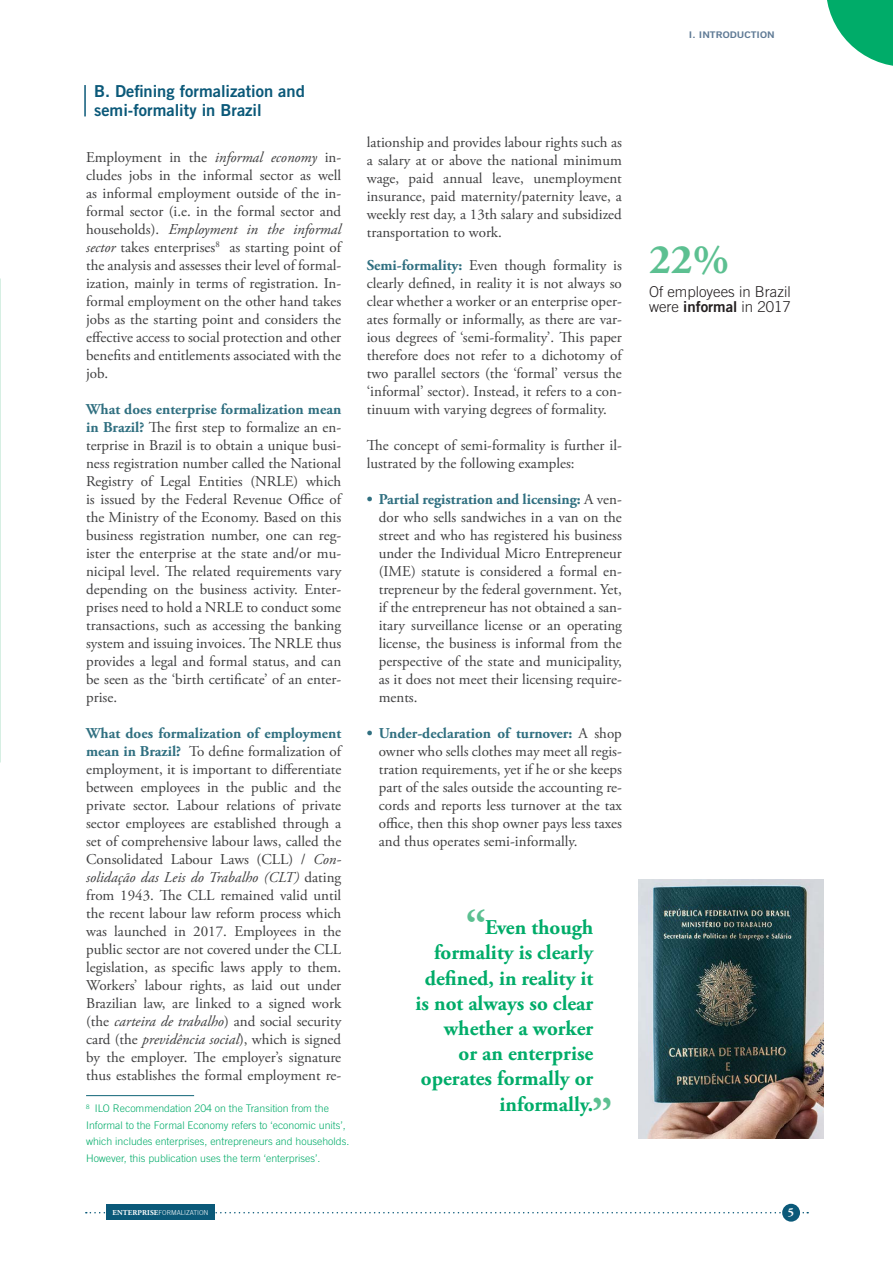
<style>
.page{position:relative;width:893px;height:1263px;background:#fff}
.page>*{position:absolute;margin:0;border:0;box-sizing:border-box;transform-origin:0 0}
.t1{font:700 43.5px "Adobe Garamond Pro";color:#5cc091}
.NUM{font:700 42px "Adobe Garamond Pro";color:#5cc091}
.quote{font:700 21px/25.2px "Adobe Garamond Pro";color:#00ac69;text-align:right}
.t2{font:16.5px/19.5px "Trade Gothic LT Std Bd 2";color:#0b5979}
.text{font:15px/18px "Adobe Garamond Pro";color:#3e3e3f;text-align:justify}
.sub_NUM{font:300 15px/15px "Trade Gothic LT Std";color:#231f20}
.t3{font:700 12px "Adobe Garamond Pro";color:#fff}
.Paragraph_Style_1{font:300 10.5px/16.5px "Trade Gothic LT Std";color:#00ac69}
.t4{font:9.15px "Trade Gothic LT Std Bd 2";color:#5f7a95;scale:1.15 1}
.t5{font:300 6.75px "Trade Gothic LT Std";color:#fff}
.s1{font-style:italic}
.s2{font-weight:700;color:#2f6f80}
.s3{font-family:"Trade Gothic LT Std Bd 2";font-weight:400}
.s4{font-family:"Adobe Garamond Pro";font-weight:700;font-size:7.5px}
</style>
<div class="page">
<svg style="left:86px;top:1212px;width:722px;height:1px"></svg>
<div style="left:782px;top:1204px;width:18px;height:17px;background:#0b5979;border-radius:50%"></div>
<div style="left:106px;top:1204px;width:109px;height:16px;background:#0b5979"></div>
<svg style="left:827px;top:0;width:66px;height:66px"></svg>
<hr style="left:86px;top:1095px;width:108px;height:1px;background:#0f6577">
<hr style="left:84px;top:85px;width:2px;height:31px;background:#0b5979">
<img style="left:639px;top:879px;width:184px;height:259px">
<p class="t2" style="left:94px;top:81px;width:212px">B. Defining formalization and semi-formality in Brazil</p>
<p class="text" style="left:86px;top:149px;width:257px">Employment in the <span class="s1">informal economy</span> in&shy;cludes jobs in the informal sector as well as informal employment outside of the in&shy;formal sector (i.e. in the formal sector and households). <span class="s1">Employment in the informal sector</span> takes enterprises<sup>8</sup> as starting point of the analysis and assesses their level of formal&shy;ization, mainly in terms of registration. In&shy;formal employment on the other hand takes jobs as the starting point and considers the effective access to social protection and other benefits and entitlements associated with the job.</p>
<p class="text" style="left:86px;top:401px;width:257px"><span class="s2">What does enterprise formalization mean in Brazil?</span> The first step to formalize an en&shy;terprise in Brazil is to obtain a unique busi&shy;ness registration number called the National Registry of Legal Entities (NRLE) which is issued by the Federal Revenue Office of the Ministry of the Economy. Based on this business registration number, one can reg&shy;ister the enterprise at the state and/or mu&shy;nicipal level. The related requirements vary depending on the business activity. Enter&shy;prises need to hold a NRLE to conduct some transactions, such as accessing the banking system and issuing invoices. The NRLE thus provides a legal and formal status, and can be seen as the ‘birth certificate’ of an enter&shy;prise.</p>
<p class="text" style="left:86px;top:725px;width:257px"><span class="s2">What does formalization of employment mean in Brazil?</span> To define formalization of employment, it is important to differentiate between employees in the public and the private sector. Labour relations of private sector employees are established through a set of comprehensive labour laws, called the Consolidated Labour Laws (CLL) / <span class="s1">Con&shy;solidação das Leis do Trabalho (CLT)</span> dating from 1943. The CLL remained valid until the recent labour law reform process which was launched in 2017. Employees in the public sector are not covered under the CLL legislation, as specific laws apply to them.<br>Workers’ labour rights, as laid out under Brazilian law, are linked to a signed work (the <span class="s1">carteira de trabalho</span>) and social security card (the <span class="s1">previdência social</span>), which is signed by the employer. The employer’s signature thus establishes the formal employment re-</p>
<p class="Paragraph_Style_1" style="left:86px;top:1100px;width:265px"><sup>8</sup> ILO Recommendation 204 on the Transition from the Informal to the Formal Economy refers to ‘economic units’, which includes enterprises, entrepreneurs and households.<br>However, this publication uses the term ‘enterprises’.</p>
<p class="text" style="left:367px;top:134px;width:257px">lationship and provides labour rights such as a salary at or above the national minimum wage, paid annual leave, unemployment insurance, paid maternity/paternity leave, a weekly rest day, a 13th salary and subsidized transportation to work.</p>
<p class="text" style="left:367px;top:257px;width:257px"><span class="s2">Semi-formality:</span> Even though formality is clearly defined, in reality it is not always so clear whether a worker or an enterprise oper&shy;ates formally or informally, as there are var&shy;ious degrees of ‘semi-formality’. This paper therefore does not refer to a dichotomy of two parallel sectors (the ‘formal’ versus the ‘informal’ sector). Instead, it refers to a con&shy;tinuum with varying degrees of formality.</p>
<p class="text" style="left:367px;top:437px;width:257px">The concept of semi-formality is further il&shy;lustrated by the following examples:</p>
<p class="text" style="left:379px;top:491px;width:245px;text-indent:-12px"><span class="s2">• Partial registration and licensing:</span> A ven&shy;dor who sells sandwiches in a van on the street and who has registered his business under the Individual Micro Entrepreneur (IME) statute is considered a formal en&shy;trepreneur by the federal government. Yet, if the entrepreneur has not obtained a san&shy;itary surveillance license or an operating license, the business is informal from the perspective of the state and municipality, as it does not meet their licensing require&shy;ments.</p>
<p class="text" style="left:379px;top:725px;width:245px;text-indent:-12px"><span class="s2">• Under-declaration of turnover:</span> A shop owner who sells clothes may meet all regis&shy;tration requirements, yet if he or she keeps part of the sales outside the accounting re&shy;cords and reports less turnover at the tax office, then this shop owner pays less taxes and thus operates semi-informally.</p>
<p class="t1" style="left:466px;top:901px;width:22px">“</p>
<p class="quote" style="left:416px;top:915px;width:179px">Even though formality is clearly defined, in reality it is not always so clear whether a worker<br>or an enterprise operates formally or informally.</p>
<p class="t1" style="left:592px;top:1088px;width:22px">”</p>
<p class="t4" style="left:689px;top:29px;width:76px">I. INTRODUCTION</p>
<p class="NUM" style="left:649px;top:235px;width:82px">22%</p>
<p class="sub_NUM" style="left:649px;top:284px;width:143px">Of employees in Brazil were <span class="s3">informal</span> in 2017</p>
<p class="t5" style="left:113px;top:1208px;width:97px"><span class="s4">ENTERPRISE</span>FORMALIZATION</p>
<p class="t3" style="left:788px;top:1205px;width:8px">5</p>
</div>
